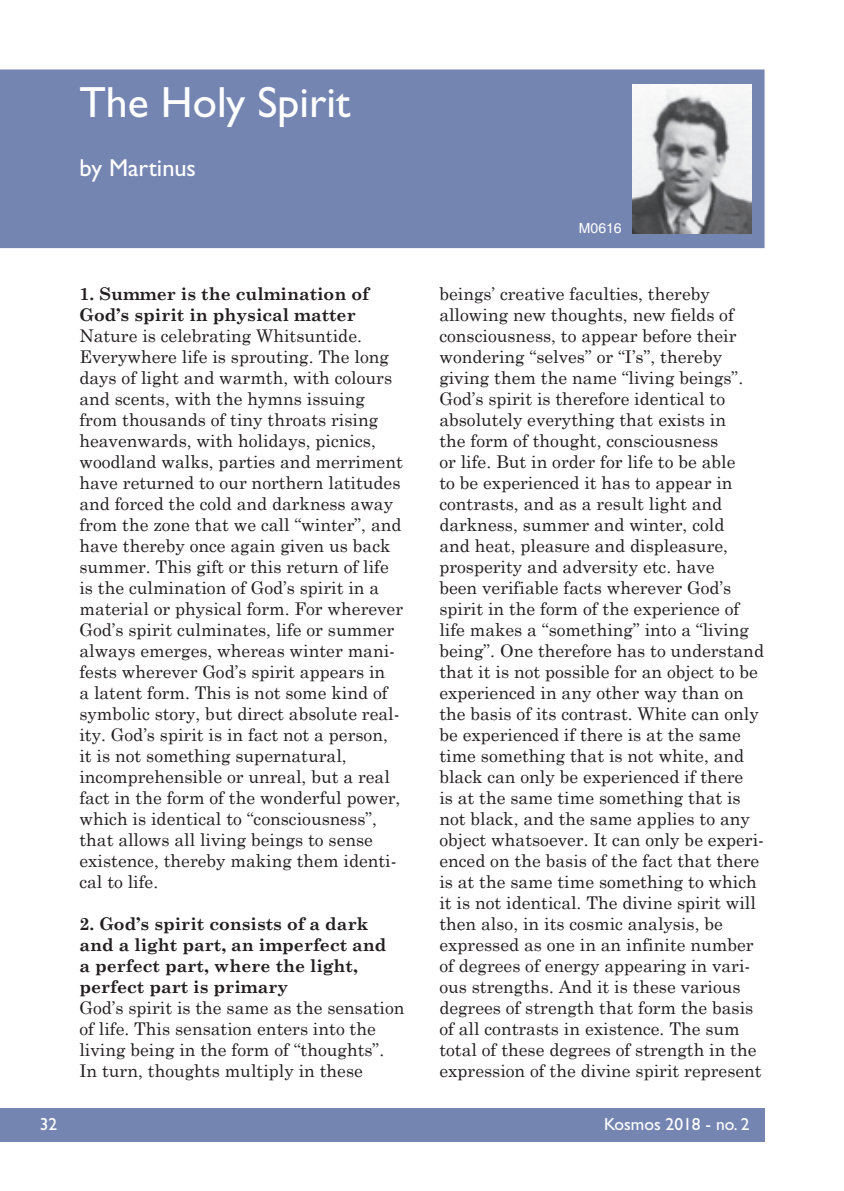
<style>
.page{position:relative;width:844px;height:1191px;background:#fff}
.page>*{position:absolute;margin:0;border:0;box-sizing:border-box;transform-origin:0 0}
.t1{font:43.75px "Gill Sans";color:#fff}
.t2{font:24.5px "Gill Sans";color:#fff}
.t3{font:17.5px/21px "Century Schoolbook";color:#231f20}
.t4{font:700 17.5px/21px "Century Schoolbook";color:#231f20}
.t5{font:17.5px "Gill Sans";color:#fff}
.t6{font:14px "Helvetica";color:#fff}
</style>
<div class="page">
<div style="left:0;top:1107px;width:764px;height:34px;background:#7585b2"></div>
<div style="left:0;top:69px;width:764px;height:179px;background:#7585b2"></div>
<img style="left:632px;top:84px;width:119px;height:149px">
<h1 class="t1" style="left:79px;top:77px;width:272px">The Holy Spirit</h1>
<h2 class="t2" style="left:79px;top:154px;width:118px">by Martinus</h2>
<p class="t4" style="left:79px;top:282px;width:291px">1. Summer is the culmination of<br>God’s spirit in physical matter</p>
<p class="t3" style="left:79px;top:323px;width:325px">Nature is celebrating Whitsuntide.<br>Everywhere life is sprouting. The long days of light and warmth, with colours and scents, with the hymns issuing from thousands of tiny throats rising heavenwards, with holidays, picnics, woodland walks, parties and merriment have returned to our northern latitudes and forced the cold and darkness away from the zone that we call “winter”, and have thereby once again given us back summer. This gift or this return of life is the culmination of God’s spirit in a material or physical form. For wherever God’s spirit culminates, life or summer always emerges, whereas winter mani&shy;fests wherever God’s spirit appears in<br>a latent form. This is not some kind of symbolic story, but direct absolute real&shy;ity. God’s spirit is in fact not a person, it is not something supernatural, incomprehensible or unreal, but a real fact in the form of the wonderful power, which is identical to “consciousness”, that allows all living beings to sense existence, thereby making them identi&shy;cal to life.</p>
<p class="t4" style="left:79px;top:912px;width:308px">2. God’s spirit consists of a dark and a light part, an imperfect and a perfect part, where the light, perfect part is primary</p>
<p class="t3" style="left:79px;top:995px;width:326px">God’s spirit is the same as the sensation of life. This sensation enters into the living being in the form of “thoughts”.<br>In turn, thoughts multiply in these</p>
<p class="t6" style="left:578px;top:220px;width:44px">M0616</p>
<p class="t3" style="left:439px;top:281px;width:326px">beings’ creative faculties, thereby allowing new thoughts, new fields of consciousness, to appear before their wondering “selves” or “I’s”, thereby giving them the name “living beings”.<br>God’s spirit is therefore identical to absolutely everything that exists in<br>the form of thought, consciousness<br>or life. But in order for life to be able<br>to be experienced it has to appear in contrasts, and as a result light and darkness, summer and winter, cold<br>and heat, pleasure and displeasure, prosperity and adversity etc. have<br>been verifiable facts wherever God’s spirit in the form of the experience of life makes a “something” into a “living being”. One therefore has to understand that it is not possible for an object to be experienced in any other way than on the basis of its contrast. White can only be experienced if there is at the same time something that is not white, and black can only be experienced if there<br>is at the same time something that is not black, and the same applies to any object whatsoever. It can only be experi&shy;enced on the basis of the fact that there is at the same time something to which it is not identical. The divine spirit will then also, in its cosmic analysis, be expressed as one in an infinite number of degrees of energy appearing in vari&shy;ous strengths. And it is these various degrees of strength that form the basis of all contrasts in existence. The sum total of these degrees of strength in the expression of the divine spirit represent</p>
<p class="t5" style="left:40px;top:1114px;width:19px">32</p>
<p class="t5" style="left:604px;top:1114px;width:147px">Kosmos 2018 - no. 2</p>
</div>
